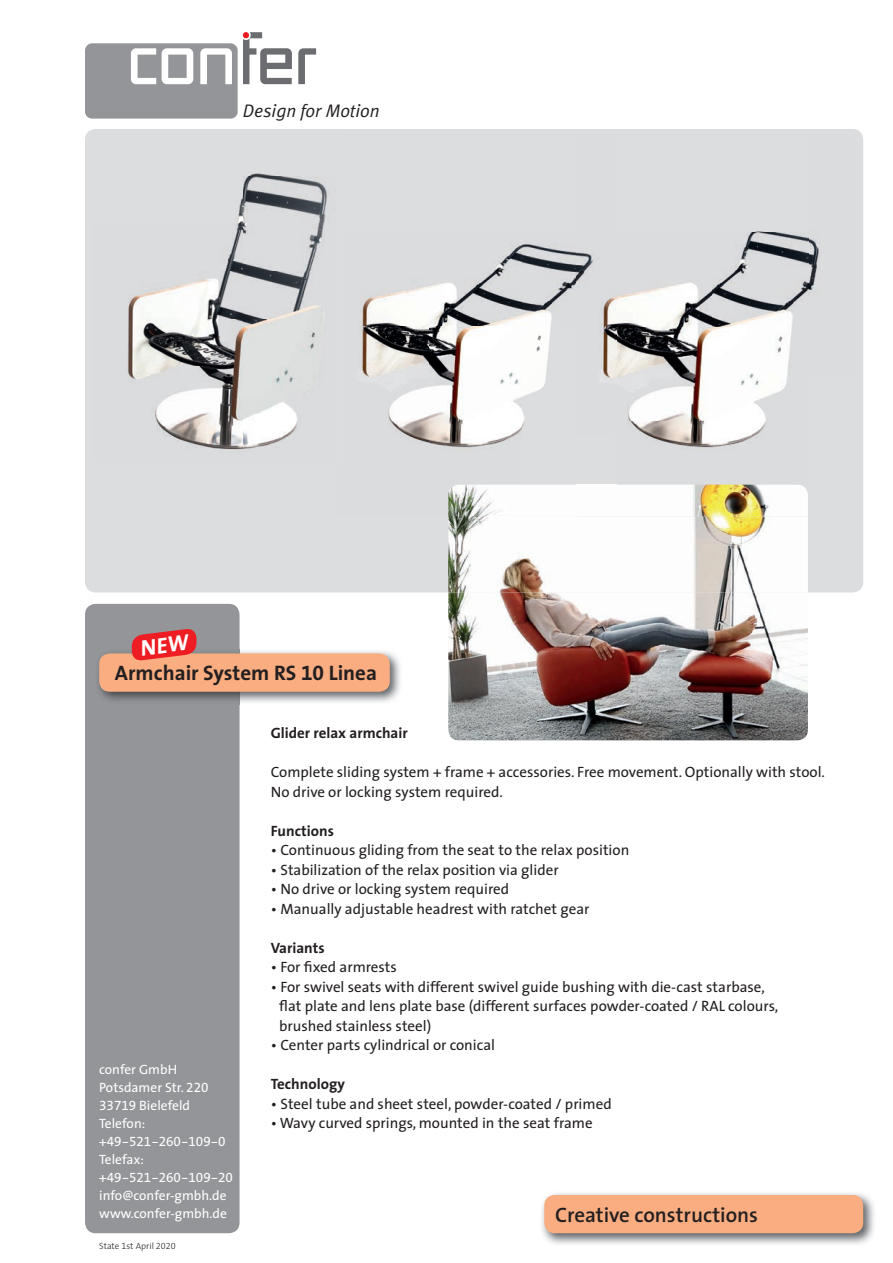
<style>
.page{position:relative;width:893px;height:1263px;background:#fff}
.page>*{position:absolute;margin:0;border:0;box-sizing:border-box;transform-origin:0 0}
.t1{font:700 21px "The Sans";color:#231f20}
.t2{font:600 21px "The Sans";color:#231f20}
.t3{font:italic 18.15px "Meta Normal LF";color:#231f20}
.t4{font:15px/19.5px "The Sans";color:#231f20}
.t5{font:700 15px "The Sans";color:#231f20}
.t6{font:13.5px/18px "The Sans";color:#fff}
.t7{font:13.5px "The Sans Expert";color:#fff}
.t8{font:300 9px "The Sans";color:#231f20}
.s1{font-family:"The Sans Bold Expert";font-weight:400}
.s2{font-family:"The Sans Expert"}
.s3{font-family:"The Sans"}
.s4{font-family:"The Sans Light Expert";font-weight:400}
</style>
<div class="page">
<div style="left:85px;top:129px;width:778px;height:463px;background:#dcdddf;border-radius:11px"></div>
<div style="left:85px;top:604px;width:155px;height:629px;background:#939598;border-radius:11px"></div>
<img style="left:99px;top:649px;width:301px;height:53px">
<div style="left:99px;top:653px;width:291px;height:39px;background:#f9ad80;border-radius:11px"></div>
<img style="left:542px;top:1193px;width:332px;height:51px">
<div style="left:544px;top:1195px;width:319px;height:38px;background:#f9ad80;border-radius:11px"></div>
<svg style="left:298px;top:48px;width:18px;height:36px"></svg>
<svg style="left:85px;top:32px;width:207px;height:87px"></svg>
<img style="left:448px;top:485px;width:360px;height:255px">
<img style="left:127px;top:176px;width:202px;height:274px">
<img style="left:616px;top:231px;width:193px;height:191px">
<img style="left:809px;top:239px;width:10px;height:54px">
<img style="left:616px;top:422px;width:96px;height:63px">
<img style="left:712px;top:422px;width:96px;height:94px">
<img style="left:359px;top:244px;width:218px;height:177px">
<img style="left:390px;top:421px;width:133px;height:95px">
<img style="left:523px;top:421px;width:54px;height:64px">
<img style="left:577px;top:252px;width:39px;height:264px">
<svg style="left:132px;top:629px;width:64px;height:32px"></svg>
<p class="t3" style="left:243px;top:101px;width:138px">Design for Motion</p>
<h1 class="t1" style="left:115px;top:655px;width:264px">Armchair System RS <span class="s1">10</span> Linea</h1>
<p class="t6" style="left:99px;top:1060px;width:111px">confer GmbH<br>Potsdamer Str. <span class="s2">220<br>33719</span> Bielefeld<br>Telefon:</p>
<p class="t7" style="left:99px;top:1130px;width:128px"><span class="s3">+</span>49-521-260-109-0</p>
<p class="t6" style="left:99px;top:1150px;width:46px">Telefax:</p>
<p class="t7" style="left:99px;top:1166px;width:135px"><span class="s3">+</span>49-521-260-109-20</p>
<p class="t6" style="left:99px;top:1186px;width:129px">info@confer-gmbh.de www.confer-gmbh.de</p>
<p class="t8" style="left:99px;top:1238px;width:78px">State <span class="s4">1</span>st April <span class="s4">2020</span></p>
<p class="t5" style="left:271px;top:720px;width:139px">Glider relax armchair</p>
<p class="t4" style="left:271px;top:762px;width:556px">Complete sliding system + frame + accessories. Free movement. Optionally with stool.<br>No drive or locking system required.</p>
<p class="t5" style="left:271px;top:818px;width:65px">Functions</p>
<p class="t4" style="left:271px;top:840px;width:360px">• Continuous gliding from the seat to the relax position</p>
<p class="t4" style="left:271px;top:859px;width:289px">• Stabilization of the relax position via glider</p>
<p class="t4" style="left:271px;top:879px;width:240px">• No drive or locking system required</p>
<p class="t4" style="left:271px;top:898px;width:320px">• Manually adjustable headrest with ratchet gear</p>
<p class="t5" style="left:271px;top:935px;width:55px">Variants</p>
<p class="t4" style="left:271px;top:957px;width:128px">• For fixed armrests</p>
<p class="t4" style="left:279px;top:976px;width:501px;text-indent:-9px">• For swivel seats with different swivel guide bushing with die-cast starbase, flat plate and lens plate base (different surfaces powder-coated / RAL colours, brushed stainless steel)</p>
<p class="t4" style="left:271px;top:1035px;width:226px">• Center parts cylindrical or conical</p>
<p class="t5" style="left:271px;top:1071px;width:76px">Technology</p>
<p class="t4" style="left:271px;top:1093px;width:342px">• Steel tube and sheet steel, powder-coated / primed</p>
<p class="t4" style="left:271px;top:1113px;width:323px">• Wavy curved springs, mounted in the seat frame</p>
<h1 class="t2" style="left:555px;top:1197px;width:204px">Creative constructions</h1>
</div>
